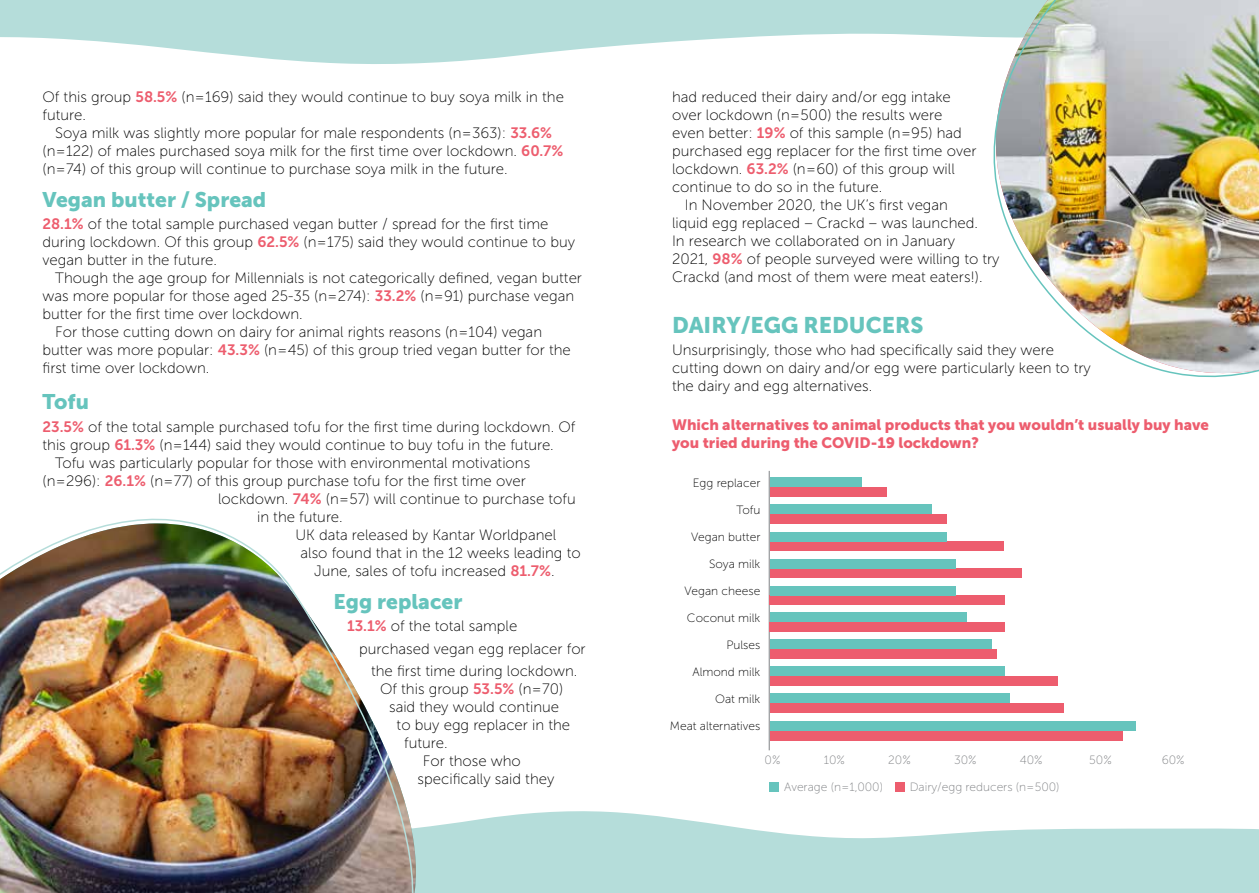
<style>
.page{position:relative;width:1259px;height:893px;background:#fff}
.page>*{position:absolute;margin:0;border:0;box-sizing:border-box;transform-origin:0 0}
.t1{font:22.5px "Museo Sans 900";color:#66c4bd}
.t2{font:21px "Museo Sans 900";color:#66c4bd}
.t3{font:15px/18px "Museo Sans 100";color:#000101}
.t4{font:15px/18px "Museo Sans 900";color:#ed5d6e}
.t5{font:12px "Museo Sans 100";color:#000101}
.t6{font:12px "Museo Sans 100";color:#808285}
.s1{font-family:"Museo Sans 700";color:#ed5d6e}
</style>
<div class="page">
<svg style="left:0;top:0;width:887px;height:64px;fill:#b5ddda"></svg>
<svg style="left:473px;top:811px;width:786px;height:82px;fill:#b5ddda"></svg>
<img style="left:0;top:518px;width:470px;height:375px">
<hr style="left:769px;top:471px;width:1px;height:279px;background:#808285">
<div style="left:770px;top:487px;width:116px;height:10px;background:#ed5d6e"></div>
<div style="left:770px;top:478px;width:91px;height:9px;background:#66c4bd"></div>
<div style="left:770px;top:514px;width:176px;height:10px;background:#ed5d6e"></div>
<div style="left:770px;top:505px;width:161px;height:9px;background:#66c4bd"></div>
<div style="left:770px;top:541px;width:233px;height:10px;background:#ed5d6e"></div>
<div style="left:770px;top:532px;width:176px;height:9px;background:#66c4bd"></div>
<div style="left:770px;top:568px;width:251px;height:10px;background:#ed5d6e"></div>
<div style="left:770px;top:559px;width:185px;height:9px;background:#66c4bd"></div>
<div style="left:770px;top:595px;width:235px;height:10px;background:#ed5d6e"></div>
<div style="left:770px;top:586px;width:185px;height:9px;background:#66c4bd"></div>
<div style="left:770px;top:622px;width:235px;height:10px;background:#ed5d6e"></div>
<div style="left:770px;top:613px;width:197px;height:9px;background:#66c4bd"></div>
<div style="left:770px;top:649px;width:226px;height:10px;background:#ed5d6e"></div>
<div style="left:770px;top:639px;width:221px;height:10px;background:#66c4bd"></div>
<div style="left:770px;top:676px;width:288px;height:10px;background:#ed5d6e"></div>
<div style="left:770px;top:666px;width:234px;height:10px;background:#66c4bd"></div>
<div style="left:770px;top:703px;width:293px;height:10px;background:#ed5d6e"></div>
<div style="left:770px;top:693px;width:239px;height:10px;background:#66c4bd"></div>
<div style="left:770px;top:731px;width:352px;height:9px;background:#ed5d6e"></div>
<div style="left:770px;top:721px;width:365px;height:10px;background:#66c4bd"></div>
<div style="left:769px;top:782px;width:10px;height:10px;background:#66c4bd"></div>
<div style="left:895px;top:782px;width:10px;height:10px;background:#ed5d6e"></div>
<img style="left:887px;top:0;width:372px;height:378px">
<p class="t3" style="left:43px;top:88px;width:523px">Of this group <span class="s1">58.5%</span> (n=169) said they would continue to buy soya milk in the future.</p>
<p class="t3" style="left:43px;top:124px;width:522px;text-indent:13px">Soya milk was slightly more popular for male respondents (n=363): <span class="s1">33.6% </span>(n=122) of males purchased soya milk for the first time over lockdown. <span class="s1">60.7% </span>(n=74) of this group will continue to purchase soya milk in the future.</p>
<h2 class="t2" style="left:43px;top:188px;width:225px">Vegan butter / Spread</h2>
<p class="t3" style="left:43px;top:215px;width:534px"><span class="s1">28.1%</span> of the total sample purchased vegan butter / spread for the first time during lockdown. Of this group <span class="s1">62.5%</span> (n=175) said they would continue to buy vegan butter in the future.</p>
<p class="t3" style="left:55px;top:269px;width:528px">Though the age group for Millennials is not categorically defined, vegan butter</p>
<p class="t3" style="left:43px;top:287px;width:533px">was more popular for those aged 25-35 (n=274): <span class="s1">33.2%</span> (n=91) purchase vegan</p>
<p class="t3" style="left:43px;top:305px;width:262px">butter for the first time over lockdown.</p>
<p class="t3" style="left:55px;top:323px;width:488px">For those cutting down on dairy for animal rights reasons (n=104) vegan</p>
<p class="t3" style="left:43px;top:341px;width:530px">butter was more popular: <span class="s1">43.3%</span> (n=45) of this group tried vegan butter for the</p>
<p class="t3" style="left:43px;top:359px;width:168px">first time over lockdown.</p>
<h2 class="t2" style="left:43px;top:390px;width:48px">Tofu</h2>
<p class="t3" style="left:43px;top:418px;width:534px"><span class="s1">23.5%</span> of the total sample purchased tofu for the first time during lockdown. Of</p>
<p class="t3" style="left:43px;top:436px;width:513px">this group <span class="s1">61.3%</span> (n=144) said they would continue to buy tofu in the future.</p>
<p class="t3" style="left:55px;top:454px;width:476px">Tofu was particularly popular for those with environmental motivations</p>
<p class="t3" style="left:43px;top:472px;width:485px">(n=296): <span class="s1">26.1%</span> (n=77) of this group purchase tofu for the first time over</p>
<p class="t3" style="left:218px;top:490px;width:359px">lockdown. <span class="s1">74%</span> (n=57) will continue to purchase tofu</p>
<p class="t3" style="left:257px;top:508px;width:87px">in the future.</p>
<p class="t3" style="left:295px;top:526px;width:262px">UK data released by Kantar Worldpanel</p>
<p class="t3" style="left:301px;top:544px;width:282px">also found that in the 12 weeks leading to</p>
<p class="t3" style="left:314px;top:562px;width:242px">June, sales of tofu increased <span class="s1">81.7%</span>.</p>
<h2 class="t2" style="left:334px;top:589px;width:130px">Egg replacer</h2>
<p class="t3" style="left:347px;top:617px;width:172px"><span class="s1">13.1%</span> of the total sample</p>
<p class="t3" style="left:359px;top:639px;width:228px">purchased vegan egg replacer for</p>
<p class="t3" style="left:371px;top:662px;width:208px">the first time during lockdown.</p>
<p class="t3" style="left:380px;top:680px;width:184px">Of this group <span class="s1">53.5%</span> (n=70)</p>
<p class="t3" style="left:389px;top:698px;width:172px">said they would continue</p>
<p class="t3" style="left:397px;top:716px;width:175px">to buy egg replacer in the</p>
<p class="t3" style="left:404px;top:734px;width:45px">future.</p>
<p class="t3" style="left:423px;top:752px;width:99px">For those who</p>
<p class="t3" style="left:418px;top:770px;width:138px">specifically said they</p>
<p class="t3" style="left:672px;top:88px;width:280px">had reduced their dairy and/or egg intake</p>
<p class="t3" style="left:672px;top:106px;width:272px">over lockdown (n=500) the results were</p>
<p class="t3" style="left:672px;top:124px;width:291px">even better: <span class="s1">19%</span> of this sample (n=95) had</p>
<p class="t3" style="left:672px;top:142px;width:306px">purchased egg replacer for the first time over</p>
<p class="t3" style="left:672px;top:160px;width:284px">lockdown. <span class="s1">63.2%</span> (n=60) of this group will</p>
<p class="t3" style="left:672px;top:178px;width:212px">continue to do so in the future.</p>
<p class="t3" style="left:685px;top:196px;width:265px">In November 2020, the UK’s first vegan</p>
<p class="t3" style="left:672px;top:214px;width:307px">liquid egg replaced – Crackd – was launched.</p>
<p class="t3" style="left:672px;top:232px;width:285px">In research we collaborated on in January</p>
<p class="t3" style="left:672px;top:250px;width:329px">2021, <span class="s1">98%</span> of people surveyed were willing to try</p>
<p class="t3" style="left:672px;top:268px;width:312px">Crackd (and most of them were meat eaters!).</p>
<h1 class="t1" style="left:672px;top:312px;width:253px">DAIRY/EGG REDUCERS</h1>
<p class="t3" style="left:672px;top:341px;width:420px">Unsurprisingly, those who had specifically said they were cutting down on dairy and/or egg were particularly keen to try the dairy and egg alternatives.</p>
<p class="t4" style="left:672px;top:416px;width:538px">Which alternatives to animal products that you wouldn’t usually buy have you tried during the COVID-19 lockdown?</p>
<p class="t5" style="left:693px;top:477px;width:69px">Egg replacer</p>
<p class="t5" style="left:736px;top:504px;width:25px">Tofu</p>
<p class="t5" style="left:691px;top:531px;width:71px">Vegan butter</p>
<p class="t5" style="left:709px;top:558px;width:53px">Soya milk</p>
<p class="t5" style="left:684px;top:585px;width:77px">Vegan cheese</p>
<p class="t5" style="left:687px;top:612px;width:75px">Coconut milk</p>
<p class="t5" style="left:726px;top:639px;width:35px">Pulses</p>
<p class="t5" style="left:692px;top:666px;width:69px">Almond milk</p>
<p class="t5" style="left:715px;top:693px;width:47px">Oat milk</p>
<p class="t5" style="left:670px;top:720px;width:92px">Meat alternatives</p>
<p class="t6" style="left:764px;top:753px;width:17px">0%</p>
<p class="t6" style="left:824px;top:753px;width:23px">10%</p>
<p class="t6" style="left:888px;top:753px;width:24px">20%</p>
<p class="t6" style="left:954px;top:753px;width:24px">30%</p>
<p class="t6" style="left:1019px;top:753px;width:24px">40%</p>
<p class="t6" style="left:1089px;top:753px;width:24px">50%</p>
<p class="t6" style="left:1161px;top:753px;width:24px">60%</p>
<p class="t6" style="left:784px;top:781px;width:100px">Average (n=1,000)</p>
<p class="t6" style="left:909px;top:781px;width:151px">Dairy/egg reducers (n=500)</p>
</div>
